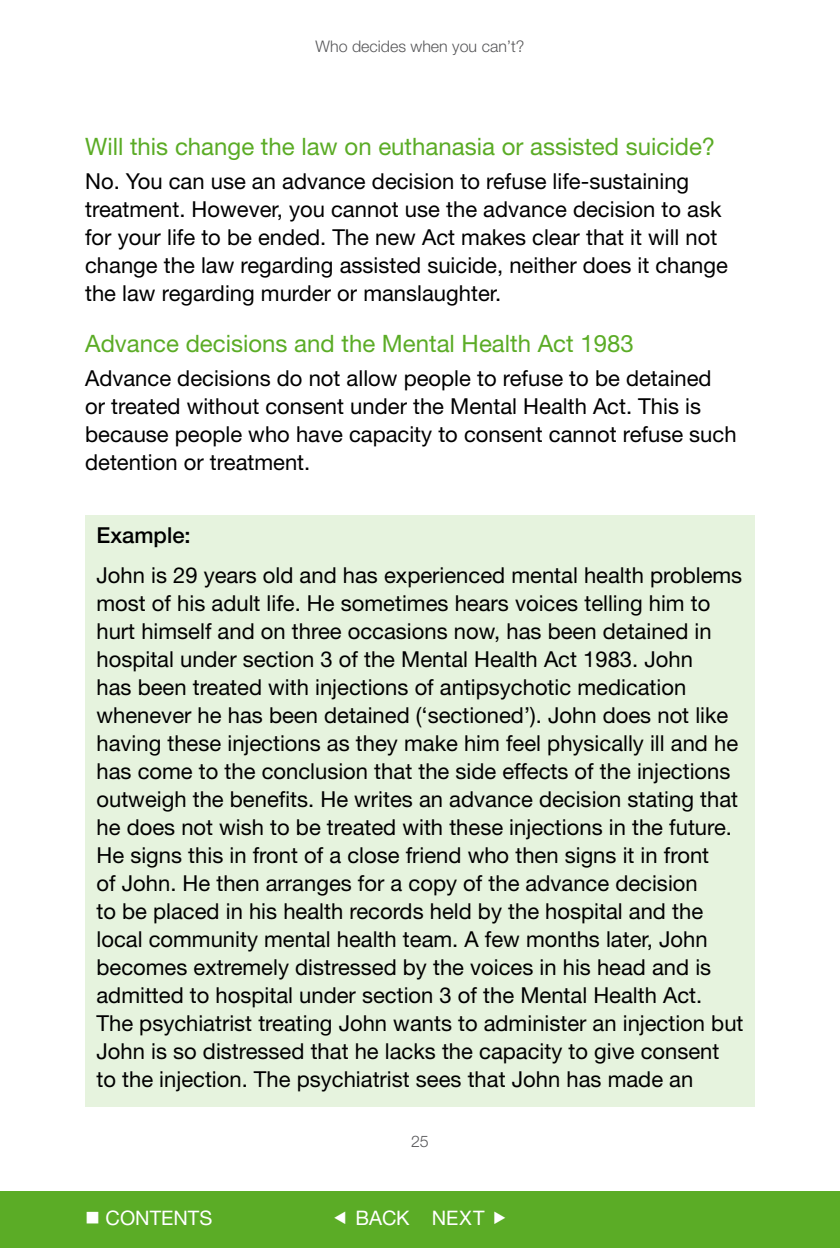
<style>
.page{position:relative;width:840px;height:1248px;background:#fff}
.page>*{position:absolute;margin:0;border:0;box-sizing:border-box;transform-origin:0 0}
.t1{font:24px "Helvetica Neue";color:#5bac26}
.t2{font:22px/28px "Helvetica Neue";color:#000}
.t3{font:500 22px "Helvetica Neue";color:#000}
.t4{font:20px "Helvetica Neue";color:#fff}
.t5{font:300 16px "Helvetica Neue";color:#58585a}
</style>
<div class="page">
<div style="left:85px;top:515px;width:669px;height:591px;background:#e6f3de"></div>
<div style="left:0;top:1191px;width:839px;height:56px;background:#5bac26"></div>
<p class="t5" style="left:315px;top:37px;width:210px">Who decides when you can’t?</p>
<p class="t1" style="left:85px;top:132px;width:631px">Will this change the law on euthanasia or assisted suicide?</p>
<p class="t2" style="left:85px;top:166px;width:644px">No. You can use an advance decision to refuse life-sustaining treatment. However, you cannot use the advance decision to ask for your life to be ended. The new Act makes clear that it will not change the law regarding assisted suicide, neither does it change the law regarding murder or manslaughter.</p>
<p class="t1" style="left:85px;top:329px;width:550px">Advance decisions and the Mental Health Act 1983</p>
<p class="t2" style="left:85px;top:364px;width:652px">Advance decisions do not allow people to refuse to be detained or treated without consent under the Mental Health Act. This is because people who have capacity to consent cannot refuse such detention or treatment.</p>
<p class="t3" style="left:96px;top:522px;width:96px">Example:</p>
<p class="t2" style="left:96px;top:560px;width:648px">John is 29 years old and has experienced mental health problems most of his adult life. He sometimes hears voices telling him to hurt himself and on three occasions now, has been detained in hospital under section 3 of the Mental Health Act 1983. John<br>has been treated with injections of antipsychotic medication whenever he has been detained (‘sectioned’). John does not like having these injections as they make him feel physically ill and he has come to the conclusion that the side effects of the injections outweigh the benefits. He writes an advance decision stating that he does not wish to be treated with these injections in the future.<br>He signs this in front of a close friend who then signs it in front<br>of John. He then arranges for a copy of the advance decision<br>to be placed in his health records held by the hospital and the local community mental health team. A few months later, John becomes extremely distressed by the voices in his head and is admitted to hospital under section 3 of the Mental Health Act.<br>The psychiatrist treating John wants to administer an injection but John is so distressed that he lacks the capacity to give consent to the injection. The psychiatrist sees that John has made an</p>
<p class="t5" style="left:411px;top:1131px;width:10px">25</p>
<p class="t4" style="left:85px;top:1206px;width:129px">■ CONTENTS</p>
<p class="t4" style="left:355px;top:1206px;width:131px">BACK NEXT</p>
</div>
